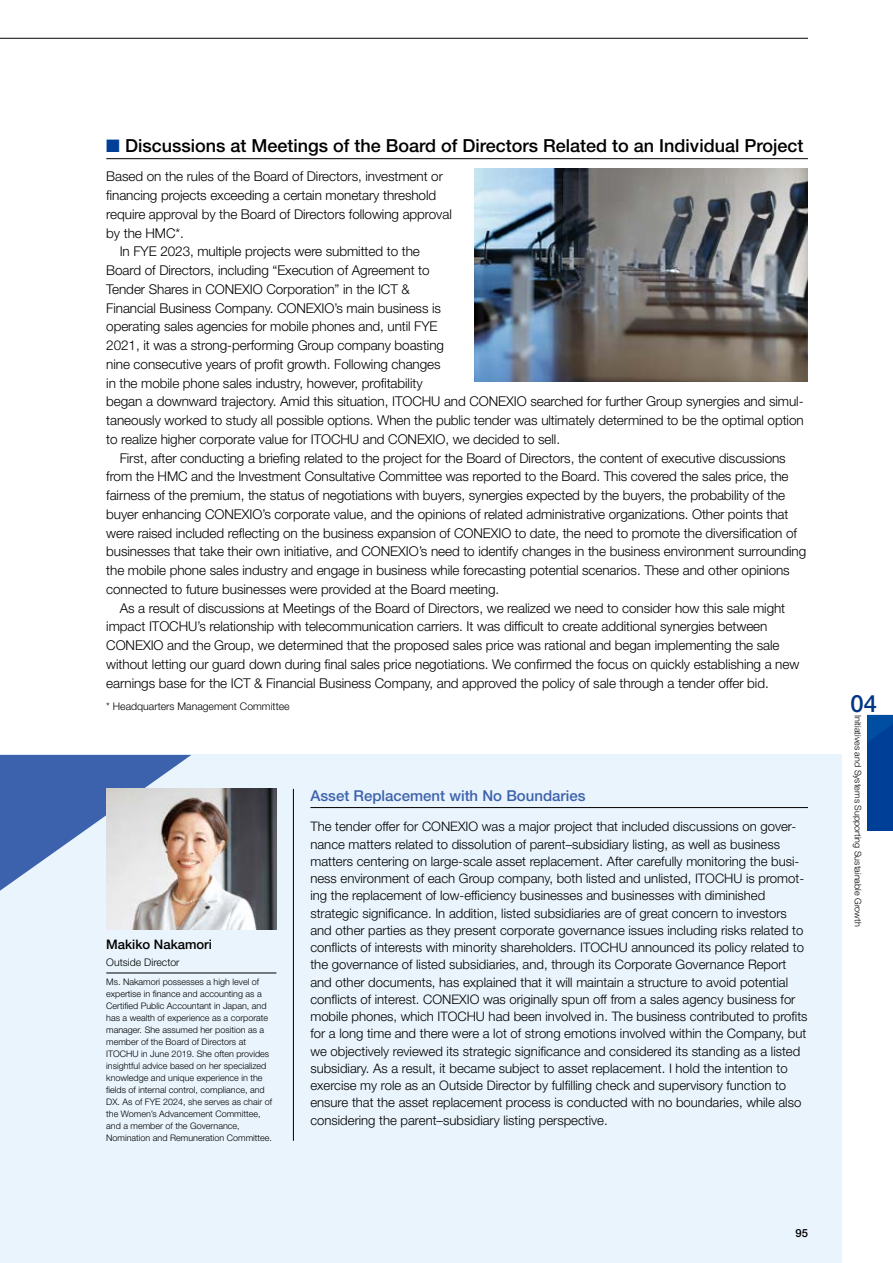
<style>
.page{position:relative;width:893px;height:1263px;background:#fff}
.page>*{position:absolute;margin:0;border:0;box-sizing:border-box;transform-origin:0 0}
.t1{font:500 23.85px "Helvetica Neue LT Std";color:#003686}
.t2{font:500 18px "Helvetica Neue LT Std";color:#000}
.t3{font:500 15px "Helvetica Neue LT Std";color:#3d62ad}
.t4{font:300 13.5px "Helvetica Neue LT Std";letter-spacing:-.005em;color:#000}
.t5{font:300 13.2px/17.2px "Helvetica Neue LT Std";color:#000}
.t6{font:500 13.2px "Helvetica Neue LT Std";color:#000}
.t7{font:500 11.25px "Helvetica Neue LT Std";color:#000}
.t8{font:300 10.5px "Helvetica Neue LT Std";color:#000}
.t9{font:300 9px/12px "Helvetica Neue LT Std";color:#000}
.s1{color:#003f98}
</style>
<div class="page">
<div style="left:0;top:755px;width:842px;height:508px;background:#e9f4fc"></div>
<svg style="left:0;top:755px;width:191px;height:136px"></svg>
<hr style="left:106px;top:158px;width:702px;height:1px;background:#000">
<img style="left:106px;top:789px;width:170px;height:140px">
<hr style="left:310px;top:807px;width:498px;height:1px;background:#000">
<hr style="left:106px;top:973px;width:170px;height:1px;background:#000">
<hr style="left:293px;top:789px;width:1px;height:352px;background:#000">
<img style="left:474px;top:169px;width:334px;height:212px">
<div style="left:867px;top:715px;width:26px;height:116px;background:#003f98"></div>
<svg style="left:868px;top:715px;width:25px;height:26px"></svg>
<hr style="left:0;top:38px;width:808px;height:1px;background:#000">
<h2 class="t2" style="left:106px;top:135px;width:699px"><span class="s1">■</span> Discussions at Meetings of the Board of Directors Related to an Individual Project</h2>
<p class="t4" style="left:106px;top:168px;width:338px">Based on the rules of the Board of Directors, investment or</p>
<p class="t4" style="left:106px;top:187px;width:331px">financing projects exceeding a certain monetary threshold</p>
<p class="t4" style="left:106px;top:206px;width:347px">require approval by the Board of Directors following approval</p>
<p class="t4" style="left:106px;top:224px;width:79px">by the HMC*.</p>
<p class="t4" style="left:120px;top:243px;width:302px">In FYE 2023, multiple projects were submitted to the</p>
<p class="t4" style="left:106px;top:262px;width:325px">Board of Directors, including “Execution of Agreement to</p>
<p class="t4" style="left:106px;top:281px;width:305px">Tender Shares in CONEXIO Corporation” in the ICT &amp;</p>
<p class="t4" style="left:106px;top:299px;width:336px">Financial Business Company. CONEXIO’s main business is</p>
<p class="t4" style="left:106px;top:318px;width:333px">operating sales agencies for mobile phones and, until FYE</p>
<p class="t4" style="left:106px;top:337px;width:339px">2021, it was a strong-performing Group company boasting</p>
<p class="t4" style="left:106px;top:356px;width:336px">nine consecutive years of profit growth. Following changes</p>
<p class="t4" style="left:106px;top:374px;width:318px">in the mobile phone sales industry, however, profitability</p>
<p class="t4" style="left:106px;top:393px;width:699px">began a downward trajectory. Amid this situation, ITOCHU and CONEXIO searched for further Group synergies and simul-</p>
<p class="t4" style="left:106px;top:412px;width:699px">taneously worked to study all possible options. When the public tender was ultimately determined to be the optimal option</p>
<p class="t4" style="left:106px;top:431px;width:455px">to realize higher corporate value for ITOCHU and CONEXIO, we decided to sell.</p>
<p class="t4" style="left:120px;top:450px;width:667px">First, after conducting a briefing related to the project for the Board of Directors, the content of executive discussions</p>
<p class="t4" style="left:106px;top:468px;width:684px">from the HMC and the Investment Consultative Committee was reported to the Board. This covered the sales price, the</p>
<p class="t4" style="left:106px;top:487px;width:680px">fairness of the premium, the status of negotiations with buyers, synergies expected by the buyers, the probability of the</p>
<p class="t4" style="left:106px;top:506px;width:684px">buyer enhancing CONEXIO’s corporate value, and the opinions of related administrative organizations. Other points that</p>
<p class="t4" style="left:106px;top:525px;width:692px">were raised included reflecting on the business expansion of CONEXIO to date, the need to promote the diversification of</p>
<p class="t4" style="left:106px;top:543px;width:701px">businesses that take their own initiative, and CONEXIO’s need to identify changes in the business environment surrounding</p>
<p class="t4" style="left:106px;top:562px;width:685px">the mobile phone sales industry and engage in business while forecasting potential scenarios. These and other opinions</p>
<p class="t4" style="left:106px;top:581px;width:394px">connected to future businesses were provided at the Board meeting.</p>
<p class="t4" style="left:120px;top:600px;width:667px">As a result of discussions at Meetings of the Board of Directors, we realized we need to consider how this sale might</p>
<p class="t4" style="left:106px;top:618px;width:663px">impact ITOCHU’s relationship with telecommunication carriers. It was difficult to create additional synergies between</p>
<p class="t4" style="left:106px;top:637px;width:675px">CONEXIO and the Group, we determined that the proposed sales price was rational and began implementing the sale</p>
<p class="t4" style="left:106px;top:656px;width:695px">without letting our guard down during final sales price negotiations. We confirmed the focus on quickly establishing a new</p>
<p class="t4" style="left:106px;top:675px;width:664px">earnings base for the ICT &amp; Financial Business Company, and approved the policy of sale through a tender offer bid.</p>
<p class="t8" style="left:106px;top:699px;width:185px">* Headquarters Management Committee</p>
<p class="t6" style="left:106px;top:936px;width:107px">Makiko Nakamori</p>
<p class="t8" style="left:106px;top:956px;width:75px">Outside Director</p>
<p class="t9" style="left:106px;top:975px;width:167px">Ms. Nakamori possesses a high level of expertise in finance and accounting as a Certified Public Accountant in Japan, and has a wealth of experience as a corporate manager. She assumed her position as a member of the Board of Directors at ITOCHU in June 2019. She often provides insightful advice based on her specialized knowledge and unique experience in the fields of internal control, compliance, and DX. As of FYE 2024, she serves as chair of the Women’s Advancement Committee, and a member of the Governance, Nomination and Remuneration Committee.</p>
<p class="t3" style="left:310px;top:787px;width:277px">Asset Replacement with No Boundaries</p>
<p class="t5" style="left:310px;top:818px;width:499px">The tender offer for CONEXIO was a major project that included discussions on gover&shy;nance matters related to dissolution of parent–subsidiary listing, as well as business matters centering on large-scale asset replacement. After carefully monitoring the busi&shy;ness environment of each Group company, both listed and unlisted, ITOCHU is promot&shy;ing the replacement of low-efficiency businesses and businesses with diminished strategic significance. In addition, listed subsidiaries are of great concern to investors and other parties as they present corporate governance issues including risks related to conflicts of interests with minority shareholders. ITOCHU announced its policy related to the governance of listed subsidiaries, and, through its Corporate Governance Report and other documents, has explained that it will maintain a structure to avoid potential conflicts of interest. CONEXIO was originally spun off from a sales agency business for mobile phones, which ITOCHU had been involved in. The business contributed to profits for a long time and there were a lot of strong emotions involved within the Company, but we objectively reviewed its strategic significance and considered its standing as a listed subsidiary. As a result, it became subject to asset replacement. I hold the intention to exercise my role as an Outside Director by fulfilling check and supervisory function to ensure that the asset replacement process is conducted with no boundaries, while also considering the parent–subsidiary listing perspective.</p>
<p class="t7" style="left:795px;top:1227px;width:14px">95</p>
<h1 class="t1" style="left:850px;top:689px;width:28px">04</h1>
<p class="t9" style="left:864px;top:715px;width:213px;rotate:90deg">Initiatives and Systems Supporting Sustainable Growth</p>
</div>
